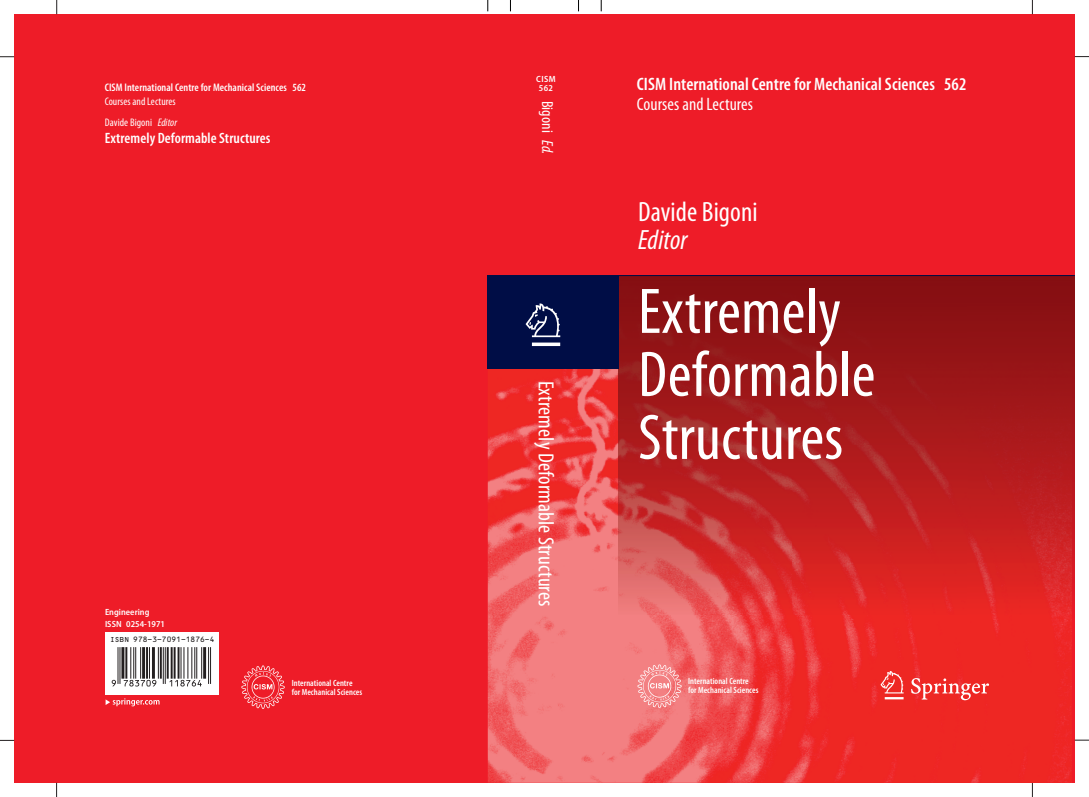
<style>
.page{position:relative;width:1089px;height:797px;background:#fff}
.page>*{position:absolute;margin:0;border:0;box-sizing:border-box;transform-origin:0 0}
.t1{font:condensed 65px/63px "Myriad Pro";letter-spacing:.005em;color:#fff}
.t2{font:60px "Springnew";color:#fff}
.t3{font:condensed 28px "Myriad Pro";letter-spacing:.005em;color:#fff}
.t4{font:italic condensed 28px "Myriad Pro";letter-spacing:.005em;color:#fff}
.t5{font:condensed 22px "Myriad Pro";letter-spacing:.005em;color:#fff}
.t6{font:600 condensed 18px "Myriad Pro";letter-spacing:.005em;color:#fff}
.t7{font:condensed 18px "Myriad Pro";letter-spacing:.005em;color:#fff}
.t8{font:condensed 16px "Myriad Pro";letter-spacing:.005em;color:#fff}
.t9{font:600 condensed 15px "Myriad Pro";letter-spacing:.005em;color:#fff}
.t10{font:600 condensed 11px "Myriad Pro";letter-spacing:.005em;color:#fff}
.t11{font:condensed 11px/21px "Myriad Pro";letter-spacing:.005em;color:#fff}
.t12{font:600 condensed 9px/9px "Myriad Pro";letter-spacing:.005em;color:#fff}
.t13{font:600 semi-condensed 9px/12px "Myriad Pro";letter-spacing:.005em;color:#fff}
.t14{font:7.5px "OCRBSBOP";color:#231f20}
.s1{font-style:italic}
</style>
<div class="page">
<div style="left:14px;top:14px;width:1060px;height:768px;background:#ee1c28"></div>
<svg style="left:57px;top:0;width:1px;height:14px"></svg>
<svg style="left:0;top:57px;width:14px;height:1px"></svg>
<svg style="left:0;top:740px;width:14px;height:1px"></svg>
<svg style="left:56px;top:782px;width:1px;height:15px"></svg>
<svg style="left:1032px;top:782px;width:1px;height:15px"></svg>
<svg style="left:1074px;top:740px;width:14px;height:1px"></svg>
<svg style="left:1032px;top:0;width:1px;height:14px"></svg>
<svg style="left:1074px;top:56px;width:14px;height:1px"></svg>
<img style="left:488px;top:369px;width:584px;height:413px">
<svg style="left:1072px;top:276px;width:2px;height:320px"></svg>
<img style="left:618px;top:276px;width:454px;height:374px">
<img style="left:241px;top:665px;width:44px;height:44px">
<svg style="left:106px;top:646px;width:113px;height:48px;background:#edeced"></svg>
<svg style="left:170px;top:680px;width:32px;height:6px"></svg>
<svg style="left:124px;top:680px;width:32px;height:6px"></svg>
<svg style="left:112px;top:679px;width:4px;height:7px"></svg>
<hr style="left:119px;top:647px;width:1px;height:37px;background:#231f20">
<hr style="left:117px;top:647px;width:1px;height:37px;background:#231f20">
<hr style="left:121px;top:647px;width:3px;height:31px;background:#231f20">
<hr style="left:125px;top:647px;width:2px;height:31px;background:#231f20">
<hr style="left:140px;top:647px;width:1px;height:31px;background:#231f20">
<hr style="left:135px;top:647px;width:1px;height:31px;background:#231f20">
<hr style="left:133px;top:647px;width:1px;height:31px;background:#231f20">
<hr style="left:130px;top:647px;width:1px;height:31px;background:#231f20">
<hr style="left:142px;top:647px;width:3px;height:31px;background:#231f20">
<hr style="left:146px;top:647px;width:2px;height:31px;background:#231f20">
<hr style="left:149px;top:647px;width:1px;height:31px;background:#231f20">
<hr style="left:152px;top:647px;width:3px;height:31px;background:#231f20">
<hr style="left:158px;top:647px;width:1px;height:31px;background:#231f20">
<hr style="left:160px;top:647px;width:2px;height:31px;background:#231f20">
<hr style="left:165px;top:647px;width:1px;height:37px;background:#231f20">
<hr style="left:163px;top:647px;width:1px;height:37px;background:#231f20">
<hr style="left:177px;top:647px;width:2px;height:31px;background:#231f20">
<hr style="left:174px;top:647px;width:2px;height:31px;background:#231f20">
<hr style="left:171px;top:647px;width:2px;height:31px;background:#231f20">
<hr style="left:167px;top:647px;width:2px;height:31px;background:#231f20">
<hr style="left:201px;top:647px;width:1px;height:31px;background:#231f20">
<hr style="left:196px;top:647px;width:1px;height:31px;background:#231f20">
<hr style="left:194px;top:647px;width:1px;height:31px;background:#231f20">
<hr style="left:191px;top:647px;width:1px;height:31px;background:#231f20">
<hr style="left:187px;top:647px;width:1px;height:31px;background:#231f20">
<hr style="left:183px;top:647px;width:1px;height:31px;background:#231f20">
<hr style="left:180px;top:647px;width:1px;height:31px;background:#231f20">
<hr style="left:203px;top:647px;width:3px;height:31px;background:#231f20">
<hr style="left:210px;top:647px;width:1px;height:37px;background:#231f20">
<hr style="left:208px;top:647px;width:1px;height:37px;background:#231f20">
<svg style="left:106px;top:698px;width:53px;height:8px"></svg>
<div style="left:106px;top:632px;width:113px;height:14px;background:#fff"></div>
<div style="left:488px;top:275px;width:131px;height:94px;background:#000d46"></div>
<hr style="left:499px;top:275px;width:575px;height:1px;background:#000d46">
<img style="left:632px;top:660px;width:56px;height:54px">
<svg style="left:880px;top:670px;width:109px;height:30px"></svg>
<p class="t10" style="left:105px;top:83px;width:203px">CISM International Centre for Mechanical Sciences 562</p>
<p class="t11" style="left:105px;top:91px;width:74px">Courses and Lectures<br>Davide Bigoni <span class="s1">Editor</span></p>
<h3 class="t9" style="left:105px;top:132px;width:167px">Extremely Deformable Structures</h3>
<p class="t13" style="left:105px;top:606px;width:62px">Engineering<br>ISSN 0254-1971</p>
<p class="t14" style="left:110px;top:636px;width:106px">ISBN 978-3-7091-1876-4</p>
<p class="t12" style="left:292px;top:678px;width:72px">International Centre for Mechanical Sciences</p>
<p class="t13" style="left:536px;top:75px;width:21px;line-height:9px">CISM<br>562</p>
<h3 class="t8" style="left:553px;top:101px;width:55px;rotate:90deg">Bigoni <span class="s1">Ed.</span></h3>
<h2 class="t2" style="left:531px;top:303px;width:30px">1</h2>
<h3 class="t5" style="left:554px;top:380px;width:227px;rotate:90deg">Extremely Deformable Structures</h3>
<h3 class="t6" style="left:637px;top:78px;width:331px">CISM International Centre for Mechanical Sciences 562</h3>
<h3 class="t7" style="left:637px;top:98px;width:118px">Courses and Lectures</h3>
<h3 class="t3" style="left:638px;top:202px;width:121px">Davide Bigoni</h3>
<h3 class="t4" style="left:638px;top:230px;width:51px">Editor</h3>
<h1 class="t1" style="left:638px;top:286px;width:239px">Extremely<br>Deformable<br>Structures</h1>
<p class="t12" style="left:688px;top:677px;width:72px">International Centre for Mechanical Sciences</p>
</div>
